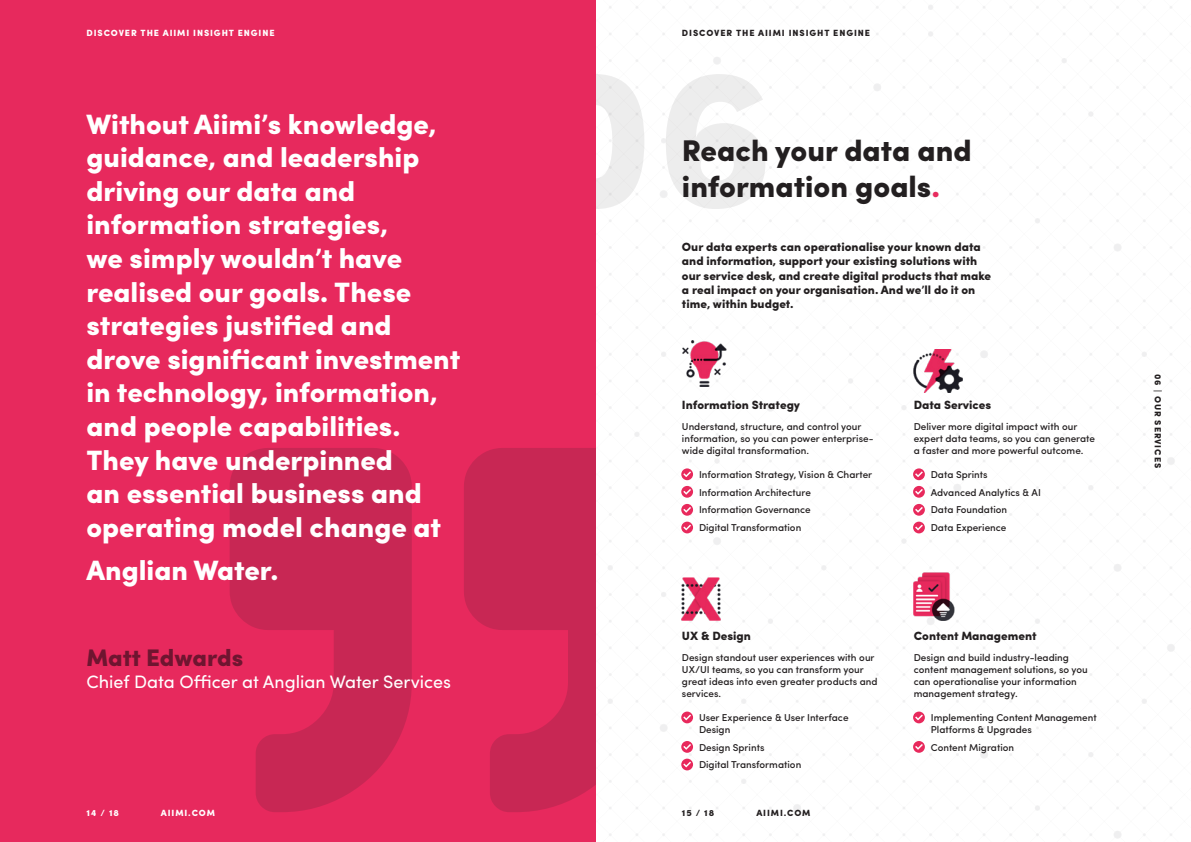
<style>
.page{position:relative;width:1191px;height:842px;background:#fff}
.page>*{position:absolute;margin:0;border:0;box-sizing:border-box;transform-origin:0 0}
.t1{font:900 200px "Sofia Pro";color:#231f20}
.t2{font:900 30px/36px "Sofia Pro";color:#231f20}
.t3{font:900 28px/33.6px "Sofia Pro";color:#fff}
.t4{font:900 24px "Sofia Pro";color:#6f1530}
.t5{font:18px "Sofia Pro";color:#fff}
.t6{font:900 12px/14.4px "Sofia Pro";color:#231f20}
.t7{font:500 10px/12px "Sofia Pro";color:#231f20}
.t8{font:900 9px "Sofia Pro";letter-spacing:.1em;color:#231f20}
.t9{font:900 9px "Sofia Pro";letter-spacing:.1em;color:#fff}
.s1{color:#e72b5e}
</style>
<div class="page">
<img style="left:595px;top:0;width:580px;height:842px">
<div style="left:0;top:0;width:595px;height:842px;background:#e7295d"></div>
<svg style="left:230px;top:448px;width:365px;height:364px;fill:#c82754"></svg>
<svg style="left:681px;top:711px;width:12px;height:12px"></svg>
<svg style="left:681px;top:741px;width:12px;height:12px"></svg>
<svg style="left:681px;top:759px;width:12px;height:11px"></svg>
<svg style="left:681px;top:468px;width:12px;height:12px"></svg>
<svg style="left:681px;top:486px;width:12px;height:12px"></svg>
<svg style="left:681px;top:504px;width:12px;height:12px"></svg>
<svg style="left:913px;top:468px;width:12px;height:12px"></svg>
<svg style="left:913px;top:486px;width:12px;height:12px"></svg>
<svg style="left:913px;top:504px;width:12px;height:12px"></svg>
<svg style="left:913px;top:711px;width:12px;height:12px"></svg>
<svg style="left:913px;top:741px;width:12px;height:12px"></svg>
<img style="left:913px;top:573px;width:41px;height:48px">
<img style="left:913px;top:349px;width:50px;height:43px">
<img style="left:682px;top:340px;width:44px;height:46px">
<img style="left:681px;top:578px;width:40px;height:43px">
<svg style="left:681px;top:522px;width:12px;height:11px"></svg>
<svg style="left:913px;top:522px;width:12px;height:11px"></svg>
<p class="t9" style="left:86px;top:26px;width:190px">DISCOVER THE AIIMI INSIGHT ENGINE</p>
<p class="t3" style="left:86px;top:105px;width:375px">Without Aiimi’s knowledge, guidance, and leadership driving our data and information strategies,<br>we simply wouldn’t have realised our goals. These strategies justified and drove significant investment in technology, information, and people capabilities.<br>They have underpinned<br>an essential business and operating model change at</p>
<p class="t3" style="left:86px;top:551px;width:194px">Anglian Water.</p>
<p class="t4" style="left:86px;top:639px;width:158px">Matt Edwards</p>
<p class="t5" style="left:86px;top:668px;width:366px">Chief Data Officer at Anglian Water Services</p>
<p class="t8" style="left:682px;top:26px;width:190px">DISCOVER THE AIIMI INSIGHT ENGINE</p>
<h1 class="t1" style="left:534px;top:-20px;width:242px">06</h1>
<p class="t2" style="left:682px;top:131px;width:291px">Reach your data and information goals<span class="s1">.</span></p>
<p class="t6" style="left:682px;top:239px;width:311px">Our data experts can operationalise your known data and information, support your existing solutions with our service desk, and create digital products that make a real impact on your organisation. And we’ll do it on time, within budget.</p>
<p class="t6" style="left:682px;top:397px;width:120px">Information Strategy</p>
<p class="t7" style="left:682px;top:420px;width:193px">Understand, structure, and control your information, so you can power enterprise&shy;wide digital transformation.</p>
<p class="t7" style="left:699px;top:468px;width:175px">Information Strategy, Vision &amp; Charter</p>
<p class="t7" style="left:699px;top:485px;width:113px">Information Architecture</p>
<p class="t7" style="left:699px;top:503px;width:113px">Information Governance</p>
<p class="t7" style="left:699px;top:521px;width:104px">Digital Transformation</p>
<p class="t6" style="left:913px;top:397px;width:79px">Data Services</p>
<p class="t7" style="left:913px;top:420px;width:183px">Deliver more digital impact with our expert data teams, so you can generate a faster and more powerful outcome.</p>
<p class="t7" style="left:930px;top:468px;width:58px">Data Sprints</p>
<p class="t7" style="left:930px;top:485px;width:111px">Advanced Analytics &amp; AI</p>
<p class="t7" style="left:930px;top:503px;width:78px">Data Foundation</p>
<p class="t7" style="left:930px;top:521px;width:77px">Data Experience</p>
<p class="t6" style="left:682px;top:628px;width:71px">UX &amp; Design</p>
<p class="t7" style="left:682px;top:651px;width:197px">Design standout user experiences with our UX/UI teams, so you can transform your great ideas into even greater products and services.</p>
<p class="t7" style="left:699px;top:711px;width:151px">User Experience &amp; User Interface<br>Design</p>
<p class="t7" style="left:699px;top:740px;width:67px">Design Sprints</p>
<p class="t7" style="left:699px;top:758px;width:104px">Digital Transformation</p>
<p class="t6" style="left:913px;top:628px;width:124px">Content Management</p>
<p class="t7" style="left:913px;top:651px;width:176px">Design and build industry-leading content management solutions, so you can operationalise your information management strategy.</p>
<p class="t7" style="left:930px;top:711px;width:167px">Implementing Content Management<br>Platforms &amp; Upgrades</p>
<p class="t7" style="left:930px;top:740px;width:85px">Content Migration</p>
<p class="t9" style="left:86px;top:805px;width:34px">14 / 18</p>
<p class="t8" style="left:756px;top:805px;width:56px">AIIMI.COM</p>
<p class="t9" style="left:161px;top:805px;width:56px">AIIMI.COM</p>
<p class="t8" style="left:682px;top:805px;width:34px">15 / 18</p>
<p class="t8" style="left:1165px;top:374px;width:95px;rotate:90deg">06 | OUR SERVICES</p>
</div>
